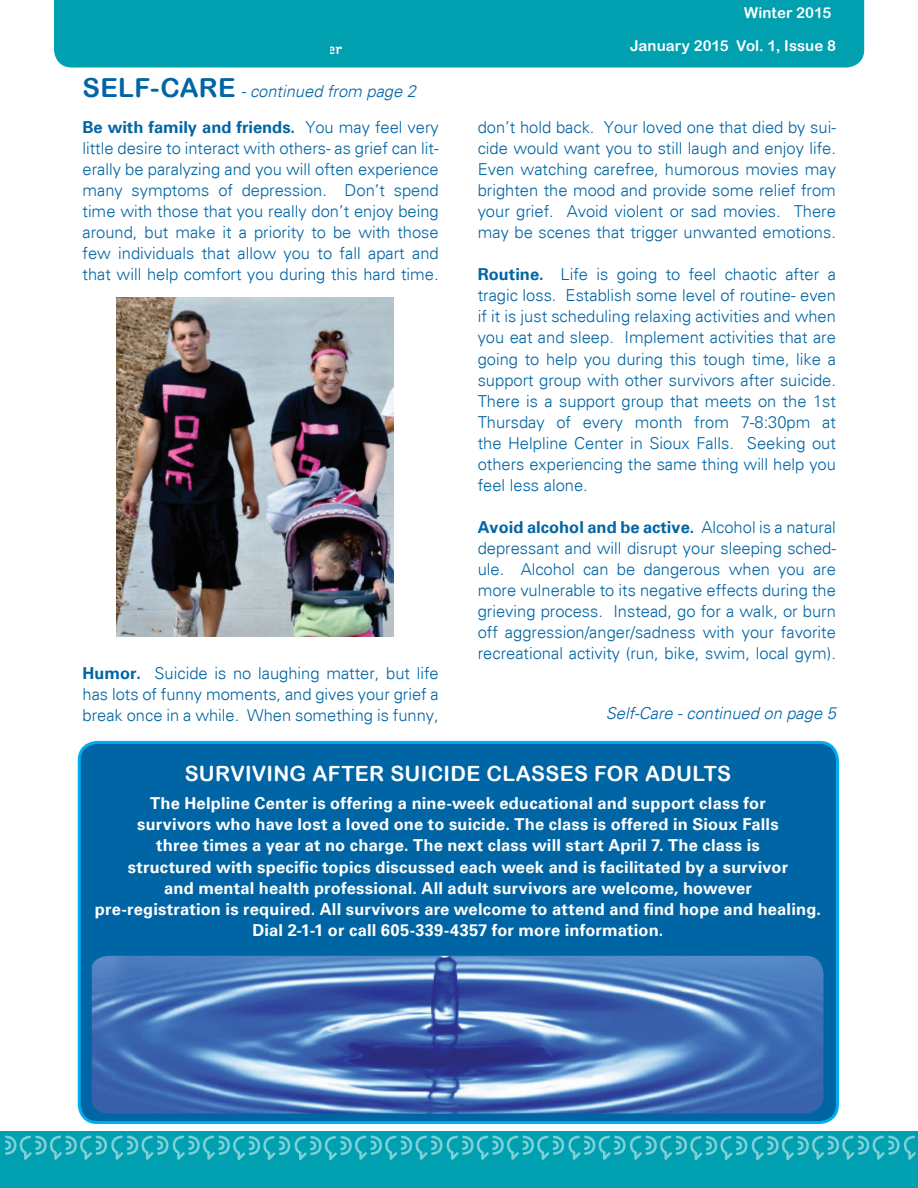
<style>
.page{position:relative;width:918px;height:1188px;background:#fff}
.page>*{position:absolute;margin:0;border:0;box-sizing:border-box;transform-origin:0 0}
.t1{font:21px "Arial Rounded MT Bold";letter-spacing:.015em;color:#fff}
.t2{font:300 16.5px/21px "Univers";color:#0065a4;text-align:justify}
.t3{font:700 16.5px/21px "Univers";letter-spacing:.01em;color:#fff;text-align:center}
.t4{font:italic 300 16.5px "Univers";color:#0065a4}
.t5{font:15px/32.4px "Arial Rounded MT Bold";letter-spacing:.005em;color:#fff}
.s1{font-family:"Arial Rounded MT Bold";font-weight:400;font-style:normal;font-size:26.25px}
.s2{font-weight:700}
</style>
<div class="page">
<div style="left:0;top:1131px;width:918px;height:57px;background:#00a0b0"></div>
<svg style="left:5px;top:1136px;width:911px;height:24px"></svg>
<div style="left:54px;top:0;width:810px;height:68px;background:#00a0b0"></div>
<div style="left:79px;top:742px;width:758px;height:381px;background:#0065a4;border-radius:18px"></div>
<div style="left:78px;top:741px;width:761px;height:383px;border:3px solid #00aeef;border-radius:18px"></div>
<img style="left:92px;top:956px;width:732px;height:157px">
<div style="left:80px;top:30px;width:249px;height:33px;background:#00a0b0"></div>
<img style="left:117px;top:297px;width:276px;height:340px">
<p class="t4" style="left:82px;top:82px;width:335px"><span class="s1">SELF-CARE</span> - continued from page 2</p>
<p class="t2" style="left:83px;top:117px;width:358px"><span class="s2">Be with family and friends.</span> You may feel very little desire to interact with others- as grief can lit&shy;erally be paralyzing and you will often experience many symptoms of depression. Don’t spend time with those that you really don’t enjoy being around, but make it a priority to be with those few individuals that allow you to fall apart and that will help comfort you during this hard time.</p>
<p class="t2" style="left:83px;top:663px;width:358px"><span class="s2">Humor.</span> Suicide is no laughing matter, but life has lots of funny moments, and gives your grief a break once in a while. When something is funny,</p>
<p class="t5" style="left:630px;top:-3px;width:207px;text-indent:114px">WINTER 2015<br>JANUARY 2015 VOL. 1, ISSUE 8</p>
<p class="t2" style="left:478px;top:117px;width:360px">don’t hold back. Your loved one that died by sui&shy;cide would want you to still laugh and enjoy life.<br>Even watching carefree, humorous movies may brighten the mood and provide some relief from your grief. Avoid violent or sad movies. There may be scenes that trigger unwanted emotions.</p>
<p class="t2" style="left:478px;top:264px;width:360px"><span class="s2">Routine.</span> Life is going to feel chaotic after a tragic loss. Establish some level of routine- even if it is just scheduling relaxing activities and when you eat and sleep. Implement activities that are going to help you during this tough time, like a support group with other survivors after suicide.<br>There is a support group that meets on the 1st Thursday of every month from 7-8:30pm at the Helpline Center in Sioux Falls. Seeking out others experiencing the same thing will help you feel less alone.</p>
<p class="t2" style="left:478px;top:516px;width:360px"><span class="s2">Avoid alcohol and be active.</span> Alcohol is a natural depressant and will disrupt your sleeping sched&shy;ule. Alcohol can be dangerous when you are more vulnerable to its negative effects during the grieving process. Instead, go for a walk, or burn off aggression/anger/sadness with your favorite recreational activity (run, bike, swim, local gym).</p>
<p class="t4" style="left:606px;top:703px;width:232px">Self-Care - continued on page 5</p>
<p class="t1" style="left:185px;top:761px;width:59px">SURVIVIN</p>
<p class="t1" style="left:290px;top:761px;width:242px">G AFTER SUICI DE CLASS</p>
<p class="t1" style="left:560px;top:761px;width:170px">ES FOR ADULTS</p>
<p class="t3" style="left:95px;top:794px;width:728px">The Helpline Center is offering a nine-week educational and support class for<br>survivors who have lost a loved one to suicide. The class is offered in Sioux Falls<br>three times a year at no charge. The next class will start April 7. The class is<br>structured with specific topics discussed each week and is facilitated by a survivor<br>and mental health professional. All adult survivors are welcome, however<br>pre-registration is required. All survivors are welcome to attend and find hope and healing.<br>Dial 2-1-1 or call 605-339-4357 for more information.</p>
</div>
